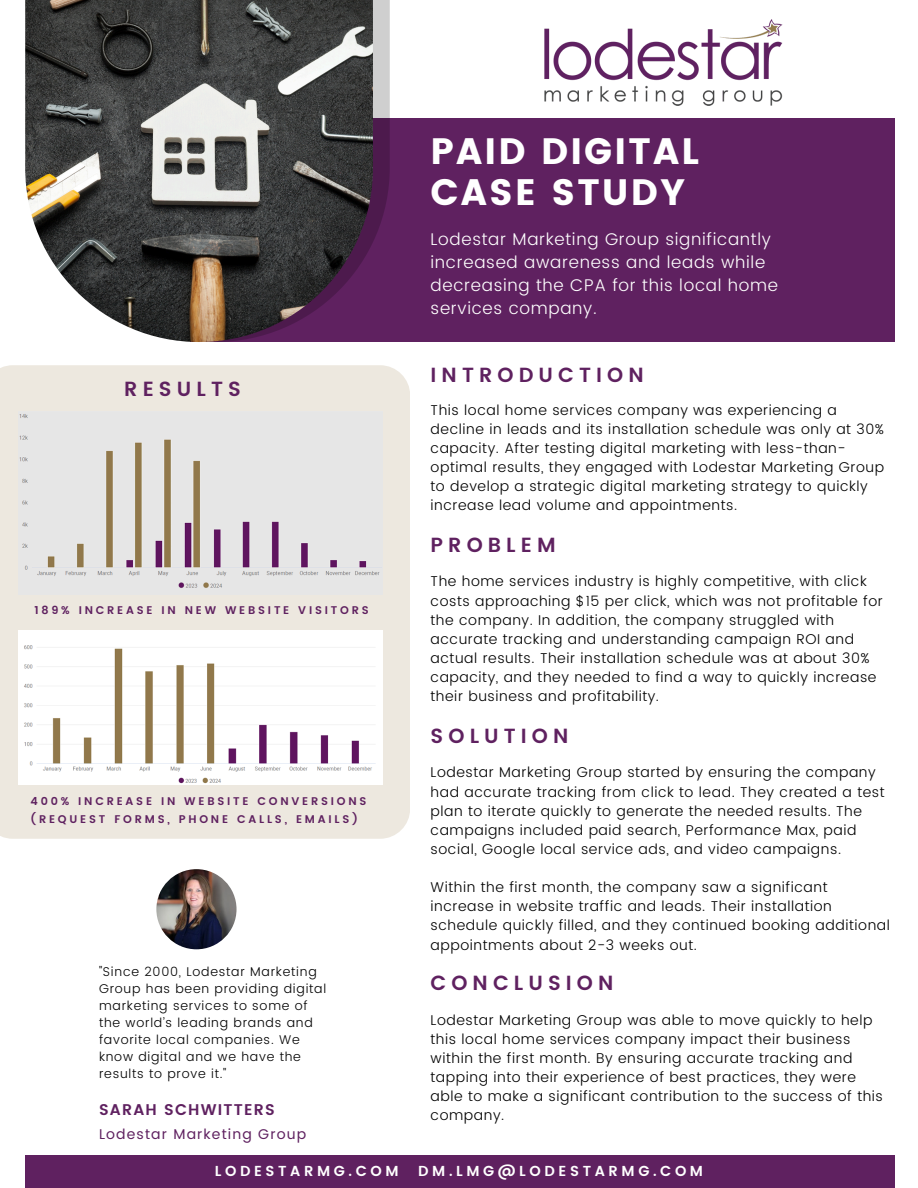
<style>
.page{position:relative;width:918px;height:1188px;background:#fff}
.page>*{position:absolute;margin:0;border:0;box-sizing:border-box;transform-origin:0 0}
.t1{font:36.75px/41.2px "Poppins";letter-spacing:.06em;color:#fff}
.t2{font:600 20.4px "Poppins";letter-spacing:.25em;color:#5f2160}
.t3{font:300 16.95px/23.2px "Poppins";letter-spacing:.04em;color:#fff}
.t4{font:600 15.45px "Poppins";letter-spacing:.08em;color:#5f2160}
.t5{font:600 14.4px "Poppins";letter-spacing:.25em;color:#fff}
.t6{font:300 14.25px/19.2px "Poppins";letter-spacing:.04em;color:#000}
.t7{font:14.1px "Poppins";letter-spacing:.08em;color:#5f2160}
.t8{font:300 12.75px/17px "Poppins";letter-spacing:.06em;color:#000}
.t9{font:600 11.1px/17.7px "Poppins";letter-spacing:.25em;color:#5f2160}
</style>
<div class="page">
<div style="left:190px;top:119px;width:705px;height:223px;background:#5f2160"></div>
<svg style="left:373px;top:0;width:17px;height:241px;background:#8e738e"></svg>
<img style="left:25px;top:0;width:348px;height:342px">
<div style="left:0;top:365px;width:410px;height:474px;background:#ede8df"></div>
<img style="left:544px;top:20px;width:238px;height:85px">
<div style="left:25px;top:1155px;width:869px;height:33px;background:#5f2160"></div>
<img style="left:156px;top:869px;width:81px;height:80px;border-radius:50%">
<img style="left:18px;top:412px;width:365px;height:182px">
<img style="left:18px;top:630px;width:365px;height:154px">
<p class="t1" style="left:431px;top:131px;width:270px">PAID DIGITAL<br>CASE STUDY</p>
<h3 class="t2" style="left:124px;top:377px;width:118px">RESULTS</h3>
<h2 class="t9" style="left:34px;top:602px;width:336px">189% INCREASE IN NEW WEBSITE VISITORS</h2>
<h5 class="t9" style="left:31px;top:793px;width:337px">400% INCREASE IN WEBSITE CONVERSIONS (REQUEST FORMS, PHONE CALLS, EMAILS)</h5>
<h6 class="t8" style="left:99px;top:963px;width:229px">"Since 2000, Lodestar Marketing<br>Group has been providing digital marketing services to some of the world’s leading brands and favorite local companies. We know digital and we have the results to prove it."</h6>
<h2 class="t4" style="left:99px;top:1101px;width:177px">SARAH SCHWITTERS</h2>
<h6 class="t7" style="left:99px;top:1126px;width:209px">Lodestar Marketing Group</h6>
<p class="t3" style="left:431px;top:227px;width:349px">Lodestar Marketing Group significantly increased awareness and leads while decreasing the CPA for this local home services company.</p>
<p class="t2" style="left:431px;top:363px;width:215px">INTRODUCTION</p>
<p class="t6" style="left:431px;top:400px;width:455px">This local home services company was experiencing a decline in leads and its installation schedule was only at 30% capacity. After testing digital marketing with less-than&shy;optimal results, they engaged with Lodestar Marketing Group to develop a strategic digital marketing strategy to quickly increase lead volume and appointments.</p>
<p class="t2" style="left:431px;top:533px;width:127px">PROBLEM</p>
<p class="t6" style="left:431px;top:572px;width:454px">The home services industry is highly competitive, with click costs approaching $15 per click, which was not profitable for the company. In addition, the company struggled with accurate tracking and understanding campaign ROI and actual results. Their installation schedule was at about 30% capacity, and they needed to find a way to quickly increase their business and profitability.</p>
<h6 class="t2" style="left:431px;top:724px;width:139px">SOLUTION</h6>
<h2 class="t6" style="left:431px;top:763px;width:456px">Lodestar Marketing Group started by ensuring the company had accurate tracking from click to lead. They created a test plan to iterate quickly to generate the needed results. The campaigns included paid search, Performance Max, paid social, Google local service ads, and video campaigns.</h2>
<h6 class="t6" style="left:431px;top:878px;width:461px">Within the first month, the company saw a significant increase in website traffic and leads. Their installation schedule quickly filled, and they continued booking additional appointments about 2-3 weeks out.</h6>
<h2 class="t2" style="left:431px;top:971px;width:184px">CONCLUSION</h2>
<h6 class="t6" style="left:431px;top:1010px;width:454px">Lodestar Marketing Group was able to move quickly to help this local home services company impact their business within the first month. By ensuring accurate tracking and tapping into their experience of best practices, they were able to make a significant contribution to the success of this company.</h6>
<h6 class="t5" style="left:215px;top:1163px;width:185px">LODESTARMG.COM</h6>
<h6 class="t5" style="left:418px;top:1163px;width:286px">DM.LMG@LODESTARMG.COM</h6>
</div>
